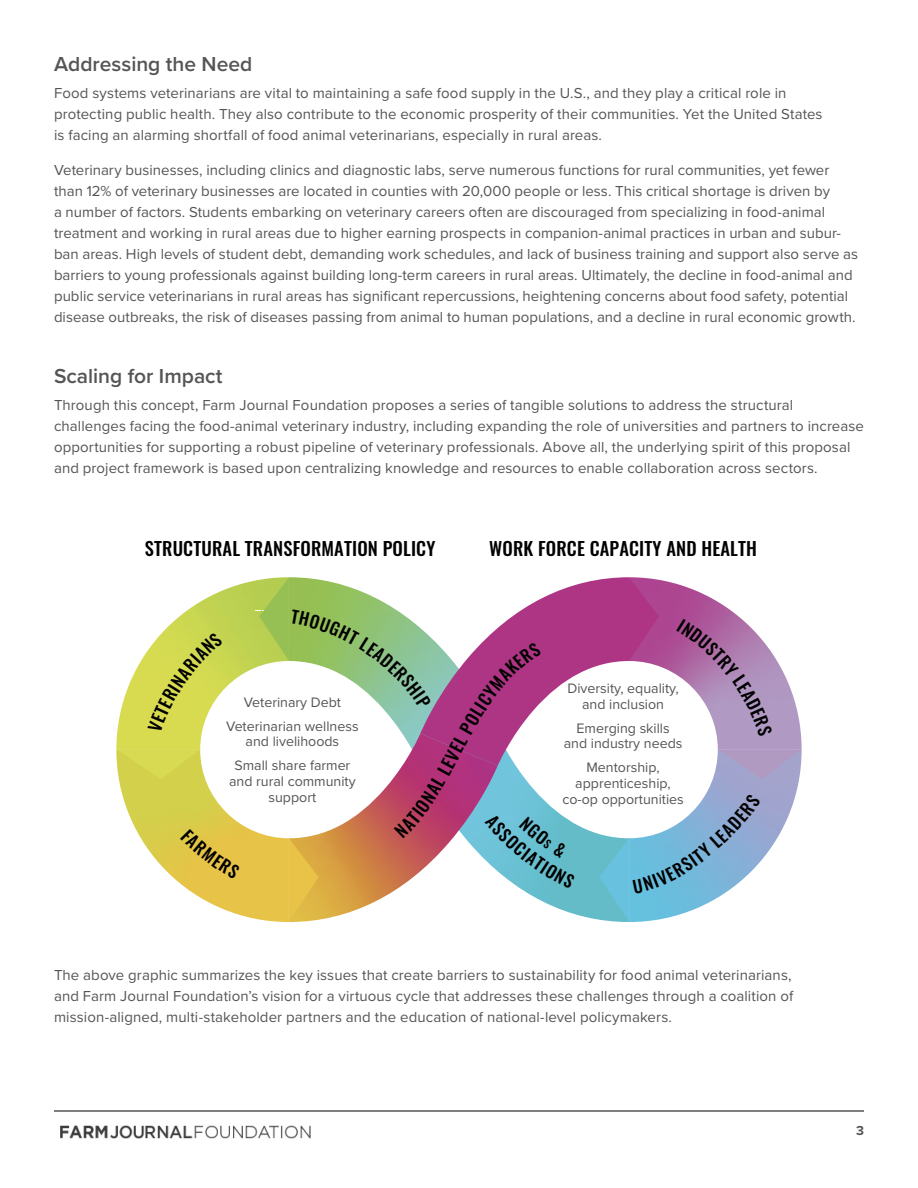
<style>
.page{position:relative;width:918px;height:1188px;background:#fff}
.page>*{position:absolute;margin:0;border:0;box-sizing:border-box;transform-origin:0 0}
.t1{font:600 21px "Proxima Nova";color:#545554}
.t2{font:500 18.45px "Oswald";letter-spacing:.01em;color:#020202}
.t3{font:500 17.1px "Oswald";color:#000}
.t4{font:15px/21px "Proxima Nova";letter-spacing:.005em;color:#545554}
.t5{font:14.25px/15.6px "Proxima Nova";color:#545554;text-align:center}
.t6{font:700 13.5px "Proxima Nova";color:#545554}
</style>
<div class="page">
<hr style="left:54px;top:1110px;width:810px;height:2px;background:#545554">
<img style="left:60px;top:1125px;width:251px;height:14px">
<svg style="left:116px;top:577px;width:686px;height:345px"></svg>
<h1 class="t1" style="left:54px;top:48px;width:200px">Addressing the Need</h1>
<p class="t4" style="left:54px;top:82px;width:770px">Food systems veterinarians are vital to maintaining a safe food supply in the U.S., and they play a critical role in protecting public health. They also contribute to the economic prosperity of their communities. Yet the United States is facing an alarming shortfall of food animal veterinarians, especially in rural areas.</p>
<p class="t4" style="left:54px;top:159px;width:806px">Veterinary businesses, including clinics and diagnostic labs, serve numerous functions for rural communities, yet fewer than 12% of veterinary businesses are located in counties with 20,000 people or less. This critical shortage is driven by<br>a number of factors. Students embarking on veterinary careers often are discouraged from specializing in food-animal treatment and working in rural areas due to higher earning prospects in companion-animal practices in urban and subur&shy;ban areas. High levels of student debt, demanding work schedules, and lack of business training and support also serve as barriers to young professionals against building long-term careers in rural areas. Ultimately, the decline in food-animal and public service veterinarians in rural areas has significant repercussions, heightening concerns about food safety, potential disease outbreaks, the risk of diseases passing from animal to human populations, and a decline in rural economic growth.</p>
<h1 class="t1" style="left:54px;top:360px;width:170px">Scaling for Impact</h1>
<p class="t4" style="left:54px;top:394px;width:812px">Through this concept, Farm Journal Foundation proposes a series of tangible solutions to address the structural challenges facing the food-animal veterinary industry, including expanding the role of universities and partners to increase opportunities for supporting a robust pipeline of veterinary professionals. Above all, the underlying spirit of this proposal and project framework is based upon centralizing knowledge and resources to enable collaboration across sectors.</p>
<p class="t2" style="left:145px;top:532px;width:292px">STRUCTURAL TRANSFORMATION POLICY</p>
<p class="t2" style="left:489px;top:532px;width:269px">WORK FORCE CAPACITY AND HEALTH</p>
<p class="t5" style="left:226px;top:689px;width:134px;line-height:24.2px">Veterinary Debt<br>Veterinarian wellness</p>
<p class="t5" style="left:234px;top:729px;width:117px;line-height:24.2px">and livelihoods<br>Small share farmer</p>
<p class="t5" style="left:229px;top:773px;width:128px">and rural community support</p>
<p class="t3" style="left:433px;top:759px;width:35px;rotate:-62deg">EVEL</p>
<p class="t5" style="left:568px;top:680px;width:113px">Diversity, equality, and inclusion</p>
<p class="t5" style="left:564px;top:720px;width:120px">Emerging skills and industry needs</p>
<p class="t5" style="left:562px;top:759px;width:123px">Mentorship, apprenticeship, co-op opportunities</p>
<p class="t4" style="left:54px;top:963px;width:741px;text-align:justify">The above graphic summarizes the key issues that create barriers to sustainability for food animal veterinarians, and Farm Journal Foundation’s vision for a virtuous cycle that addresses these challenges through a coalition of mission-aligned, multi-stakeholder partners and the education of national-level policymakers.</p>
<p class="t6" style="left:856px;top:1121px;width:9px">3</p>
</div>
